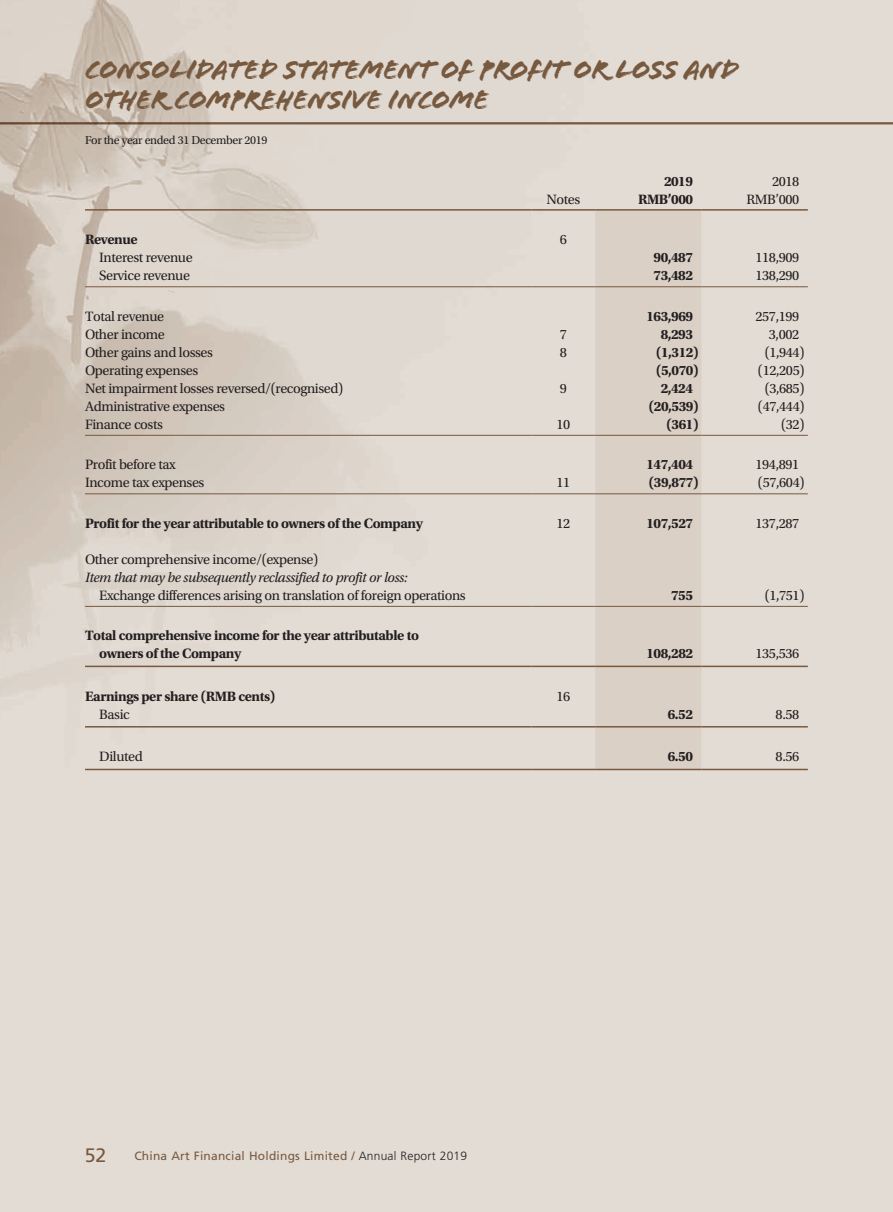
<style>
.page{position:relative;width:893px;height:1212px;background:#fff}
.page>*{position:absolute;margin:0;border:0;box-sizing:border-box;transform-origin:0 0}
.t1{font:28.5px/30px "Flood Std";letter-spacing:-.03em;color:#77593f}
.t2{font:19.5px "Frutiger LT Std";color:#77593f}
._50_Table_txt{font:14.25px "Utopia Std";letter-spacing:-.03em;color:#231f20}
._50_Table_txt-2{font:700 14.25px/18px "Utopia Std";letter-spacing:-.03em;color:#231f20}
._50_Table_txt-3{font:italic 14.25px "Utopia Std";letter-spacing:-.03em;color:#231f20}
.t3{font:12px "Frutiger LT Std";letter-spacing:.02em;color:#77593f}
.t4{font:12px "Utopia Std";letter-spacing:-.03em;color:#231f20}
.s1{font-weight:300;color:#231f20}
</style>
<div class="page">
<img style="left:0;top:0;width:893px;height:1212px">
<div style="left:595px;top:211px;width:106px;height:558px;background:#dad0c6"></div>
<hr style="left:85px;top:209px;width:446px;height:2px;background:#77593f">
<hr style="left:531px;top:209px;width:64px;height:2px;background:#77593f">
<hr style="left:595px;top:209px;width:106px;height:2px;background:#77593f">
<hr style="left:701px;top:209px;width:107px;height:2px;background:#77593f">
<hr style="left:85px;top:286px;width:446px;height:1px;background:#77593f">
<hr style="left:531px;top:286px;width:64px;height:1px;background:#77593f">
<hr style="left:595px;top:286px;width:106px;height:1px;background:#77593f">
<hr style="left:701px;top:286px;width:107px;height:1px;background:#77593f">
<hr style="left:85px;top:435px;width:446px;height:1px;background:#77593f">
<hr style="left:531px;top:435px;width:64px;height:1px;background:#77593f">
<hr style="left:595px;top:435px;width:106px;height:1px;background:#77593f">
<hr style="left:701px;top:435px;width:107px;height:1px;background:#77593f">
<hr style="left:85px;top:493px;width:446px;height:1px;background:#77593f">
<hr style="left:531px;top:493px;width:64px;height:1px;background:#77593f">
<hr style="left:595px;top:493px;width:106px;height:1px;background:#77593f">
<hr style="left:701px;top:493px;width:107px;height:1px;background:#77593f">
<hr style="left:85px;top:606px;width:446px;height:1px;background:#77593f">
<hr style="left:531px;top:606px;width:64px;height:1px;background:#77593f">
<hr style="left:595px;top:606px;width:106px;height:1px;background:#77593f">
<hr style="left:701px;top:606px;width:107px;height:1px;background:#77593f">
<hr style="left:85px;top:666px;width:446px;height:1px;background:#77593f">
<hr style="left:531px;top:666px;width:64px;height:1px;background:#77593f">
<hr style="left:595px;top:666px;width:106px;height:1px;background:#77593f">
<hr style="left:701px;top:666px;width:107px;height:1px;background:#77593f">
<hr style="left:85px;top:726px;width:446px;height:1px;background:#77593f">
<hr style="left:531px;top:726px;width:64px;height:1px;background:#77593f">
<hr style="left:595px;top:726px;width:106px;height:1px;background:#77593f">
<hr style="left:701px;top:726px;width:107px;height:1px;background:#77593f">
<hr style="left:85px;top:769px;width:446px;height:1px;background:#77593f">
<hr style="left:531px;top:769px;width:64px;height:1px;background:#77593f">
<hr style="left:595px;top:769px;width:106px;height:1px;background:#77593f">
<hr style="left:701px;top:769px;width:107px;height:1px;background:#77593f">
<h1 class="t1" style="left:85px;top:55px;width:655px">CONSOLIDATED STATEMENT OF PROFIT OR LOSS AND<br>OTHER COMPREHENSIVE INCOME</h1>
<p class="t4" style="left:85px;top:134px;width:184px">For the year ended 31 December 2019</p>
<p class="_50_Table_txt-2" style="left:664px;top:172px;width:30px">2019</p>
<p class="_50_Table_txt" style="left:772px;top:173px;width:29px">2018</p>
<p class="_50_Table_txt" style="left:546px;top:191px;width:35px">Notes</p>
<p class="_50_Table_txt-2" style="left:638px;top:190px;width:56px">RMB’000</p>
<p class="_50_Table_txt" style="left:746px;top:191px;width:54px">RMB’000</p>
<p class="_50_Table_txt-2" style="left:85px;top:231px;width:54px">Revenue</p>
<p class="_50_Table_txt" style="left:560px;top:232px;width:9px">6</p>
<p class="_50_Table_txt" style="left:99px;top:250px;width:95px">Interest revenue</p>
<p class="_50_Table_txt-2" style="left:653px;top:249px;width:41px">90,487</p>
<p class="_50_Table_txt" style="left:755px;top:250px;width:45px">118,909</p>
<p class="_50_Table_txt" style="left:99px;top:268px;width:92px">Service revenue</p>
<p class="_50_Table_txt-2" style="left:653px;top:267px;width:41px">73,482</p>
<p class="_50_Table_txt" style="left:755px;top:268px;width:45px">138,290</p>
<p class="_50_Table_txt" style="left:85px;top:308px;width:81px">Total revenue</p>
<p class="_50_Table_txt-2" style="left:646px;top:307px;width:48px">163,969</p>
<p class="_50_Table_txt" style="left:755px;top:308px;width:45px">257,199</p>
<p class="_50_Table_txt" style="left:85px;top:326px;width:81px">Other income</p>
<p class="_50_Table_txt" style="left:560px;top:326px;width:9px">7</p>
<p class="_50_Table_txt-2" style="left:661px;top:325px;width:34px">8,293</p>
<p class="_50_Table_txt" style="left:769px;top:326px;width:32px">3,002</p>
<p class="_50_Table_txt" style="left:85px;top:344px;width:129px">Other gains and losses</p>
<p class="_50_Table_txt" style="left:560px;top:344px;width:9px">8</p>
<p class="_50_Table_txt-2" style="left:656px;top:343px;width:45px">(1,312)</p>
<p class="_50_Table_txt" style="left:765px;top:344px;width:41px">(1,944)</p>
<p class="_50_Table_txt" style="left:85px;top:362px;width:115px">Operating expenses</p>
<p class="_50_Table_txt-2" style="left:656px;top:361px;width:45px">(5,070)</p>
<p class="_50_Table_txt" style="left:758px;top:362px;width:48px">(12,205)</p>
<p class="_50_Table_txt" style="left:85px;top:380px;width:260px">Net impairment losses reversed/(recognised)</p>
<p class="_50_Table_txt" style="left:560px;top:380px;width:9px">9</p>
<p class="_50_Table_txt-2" style="left:661px;top:379px;width:34px">2,424</p>
<p class="_50_Table_txt" style="left:765px;top:380px;width:41px">(3,685)</p>
<p class="_50_Table_txt" style="left:85px;top:398px;width:142px">Administrative expenses</p>
<p class="_50_Table_txt-2" style="left:649px;top:397px;width:52px">(20,539)</p>
<p class="_50_Table_txt" style="left:758px;top:398px;width:48px">(47,444)</p>
<p class="_50_Table_txt" style="left:85px;top:416px;width:79px">Finance costs</p>
<p class="_50_Table_txt" style="left:556px;top:416px;width:15px">10</p>
<p class="_50_Table_txt-2" style="left:666px;top:415px;width:34px">(361)</p>
<p class="_50_Table_txt" style="left:781px;top:416px;width:25px">(32)</p>
<p class="_50_Table_txt" style="left:85px;top:457px;width:92px">Profit before tax</p>
<p class="_50_Table_txt-2" style="left:646px;top:456px;width:48px">147,404</p>
<p class="_50_Table_txt" style="left:755px;top:457px;width:45px">194,891</p>
<p class="_50_Table_txt" style="left:85px;top:475px;width:121px">Income tax expenses</p>
<p class="_50_Table_txt" style="left:556px;top:475px;width:15px">11</p>
<p class="_50_Table_txt-2" style="left:649px;top:474px;width:52px">(39,877)</p>
<p class="_50_Table_txt" style="left:758px;top:475px;width:48px">(57,604)</p>
<p class="_50_Table_txt-2" style="left:85px;top:514px;width:339px">Profit for the year attributable to owners of the Company</p>
<p class="_50_Table_txt" style="left:556px;top:515px;width:15px">12</p>
<p class="_50_Table_txt-2" style="left:646px;top:514px;width:48px">107,527</p>
<p class="_50_Table_txt" style="left:755px;top:515px;width:45px">137,287</p>
<p class="_50_Table_txt" style="left:85px;top:551px;width:235px">Other comprehensive income/(expense)</p>
<p class="_50_Table_txt-3" style="left:85px;top:569px;width:324px">Item that may be subsequently reclassified to profit or loss:</p>
<p class="_50_Table_txt" style="left:99px;top:587px;width:368px">Exchange differences arising on translation of foreign operations</p>
<p class="_50_Table_txt-2" style="left:671px;top:586px;width:23px">755</p>
<p class="_50_Table_txt" style="left:765px;top:587px;width:41px">(1,751)</p>
<p class="_50_Table_txt-2" style="left:99px;top:627px;width:321px;text-indent:-14px">Total comprehensive income for the year attributable to owners of the Company</p>
<p class="_50_Table_txt-2" style="left:646px;top:645px;width:48px">108,282</p>
<p class="_50_Table_txt" style="left:755px;top:646px;width:45px">135,536</p>
<p class="_50_Table_txt-2" style="left:85px;top:687px;width:192px">Earnings per share (RMB cents)</p>
<p class="_50_Table_txt" style="left:556px;top:688px;width:15px">16</p>
<p class="_50_Table_txt" style="left:99px;top:706px;width:32px">Basic</p>
<p class="_50_Table_txt-2" style="left:668px;top:705px;width:27px">6.52</p>
<p class="_50_Table_txt" style="left:776px;top:706px;width:25px">8.58</p>
<p class="_50_Table_txt" style="left:99px;top:749px;width:45px">Diluted</p>
<p class="_50_Table_txt-2" style="left:668px;top:748px;width:27px">6.50</p>
<p class="_50_Table_txt" style="left:776px;top:749px;width:25px">8.56</p>
<h2 class="t2" style="left:85px;top:1144px;width:23px">52</h2>
<p class="t3" style="left:134px;top:1148px;width:334px">China Art Financial Holdings Limited / <span class="s1">Annual Report 2019</span></p>
</div>
